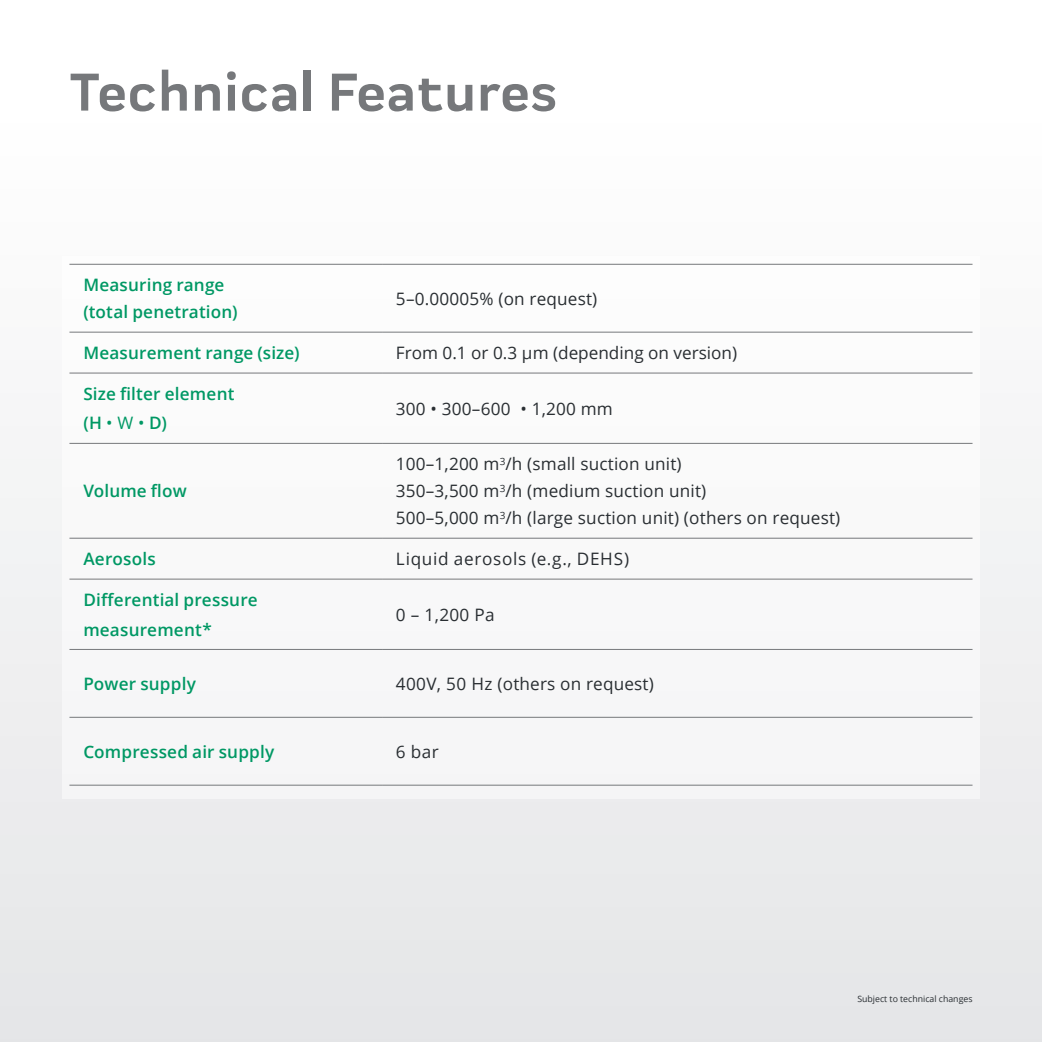
<style>
.page{position:relative;width:1042px;height:1042px;background:#fff}
.page>*{position:absolute;margin:0;border:0;box-sizing:border-box;transform-origin:0 0}
.t1{font:700 55.12px "Praktika";letter-spacing:.02em;color:#76787b}
.t2{font:17.15px/26.9px "Open Sans";letter-spacing:.01em;color:#292e32}
.t3{font:600 17.15px/29.4px "Open Sans";letter-spacing:.01em;color:#009864}
.t4{font:17.15px "Open Sans";letter-spacing:.04em;color:#292e32}
.t5{font:8.75px "Open Sans";color:#292e32}
.s1{font-weight:400}
</style>
<div class="page">
<div style="left:0;top:459px;width:1042px;height:583px;background:#e9eaeb"></div>
<div style="left:62px;top:256px;width:918px;height:543px;background:#f9f9f9"></div>
<hr style="left:69px;top:264px;width:313px;height:1px;background:#76787b">
<hr style="left:382px;top:264px;width:590px;height:1px;background:#76787b">
<hr style="left:69px;top:332px;width:313px;height:1px;background:#76787b">
<hr style="left:382px;top:332px;width:590px;height:1px;background:#76787b">
<hr style="left:69px;top:373px;width:313px;height:1px;background:#76787b">
<hr style="left:382px;top:373px;width:590px;height:1px;background:#76787b">
<hr style="left:69px;top:443px;width:313px;height:1px;background:#76787b">
<hr style="left:382px;top:443px;width:590px;height:1px;background:#76787b">
<hr style="left:69px;top:538px;width:313px;height:1px;background:#76787b">
<hr style="left:382px;top:538px;width:590px;height:1px;background:#76787b">
<hr style="left:69px;top:579px;width:313px;height:1px;background:#76787b">
<hr style="left:382px;top:579px;width:590px;height:1px;background:#76787b">
<hr style="left:69px;top:649px;width:313px;height:1px;background:#76787b">
<hr style="left:382px;top:649px;width:590px;height:1px;background:#76787b">
<hr style="left:69px;top:717px;width:313px;height:1px;background:#76787b">
<hr style="left:382px;top:717px;width:590px;height:1px;background:#76787b">
<hr style="left:69px;top:785px;width:313px;height:1px;background:#76787b">
<hr style="left:382px;top:785px;width:590px;height:1px;background:#76787b">
<h1 class="t1" style="left:69px;top:49px;width:489px">Technical Features</h1>
<p class="t3" style="left:83px;top:271px;width:156px;line-height:26.9px">Measuring range (total penetration)</p>
<p class="t2" style="left:396px;top:285px;width:203px">5–0.00005% (on request)</p>
<p class="t3" style="left:83px;top:338px;width:218px">Measurement range (size)</p>
<p class="t2" style="left:396px;top:339px;width:343px">From 0.1 or 0.3 µm (depending on version)</p>
<p class="t3" style="left:83px;top:379px;width:153px">Size filter element (H <span class="s1">• W •</span> D)</p>
<p class="t2" style="left:396px;top:395px;width:218px">300 • 300–600 • 1,200 mm</p>
<p class="t3" style="left:83px;top:476px;width:105px">Volume flow</p>
<p class="t2" style="left:396px;top:450px;width:446px">100–1,200 m<sup>3</sup>/h (small suction unit)<br>350–3,500 m<sup>3</sup>/h (medium suction unit)<br>500–5,000 m<sup>3</sup>/h (large suction unit) (others on request)</p>
<p class="t3" style="left:83px;top:544px;width:74px">Aerosols</p>
<p class="t4" style="left:396px;top:547px;width:235px">Liquid aerosols (e.g., DEHS)</p>
<p class="t3" style="left:83px;top:585px;width:176px">Differential pressure measurement*</p>
<p class="t2" style="left:396px;top:601px;width:100px">0 – 1,200 Pa</p>
<p class="t3" style="left:83px;top:668px;width:114px">Power supply</p>
<p class="t2" style="left:396px;top:670px;width:259px">400V, 50 Hz (others on request)</p>
<p class="t3" style="left:83px;top:736px;width:193px">Compressed air supply</p>
<p class="t2" style="left:396px;top:737px;width:44px">6 bar</p>
<p class="t5" style="left:857px;top:993px;width:117px">Subject to technical changes</p>
</div>
